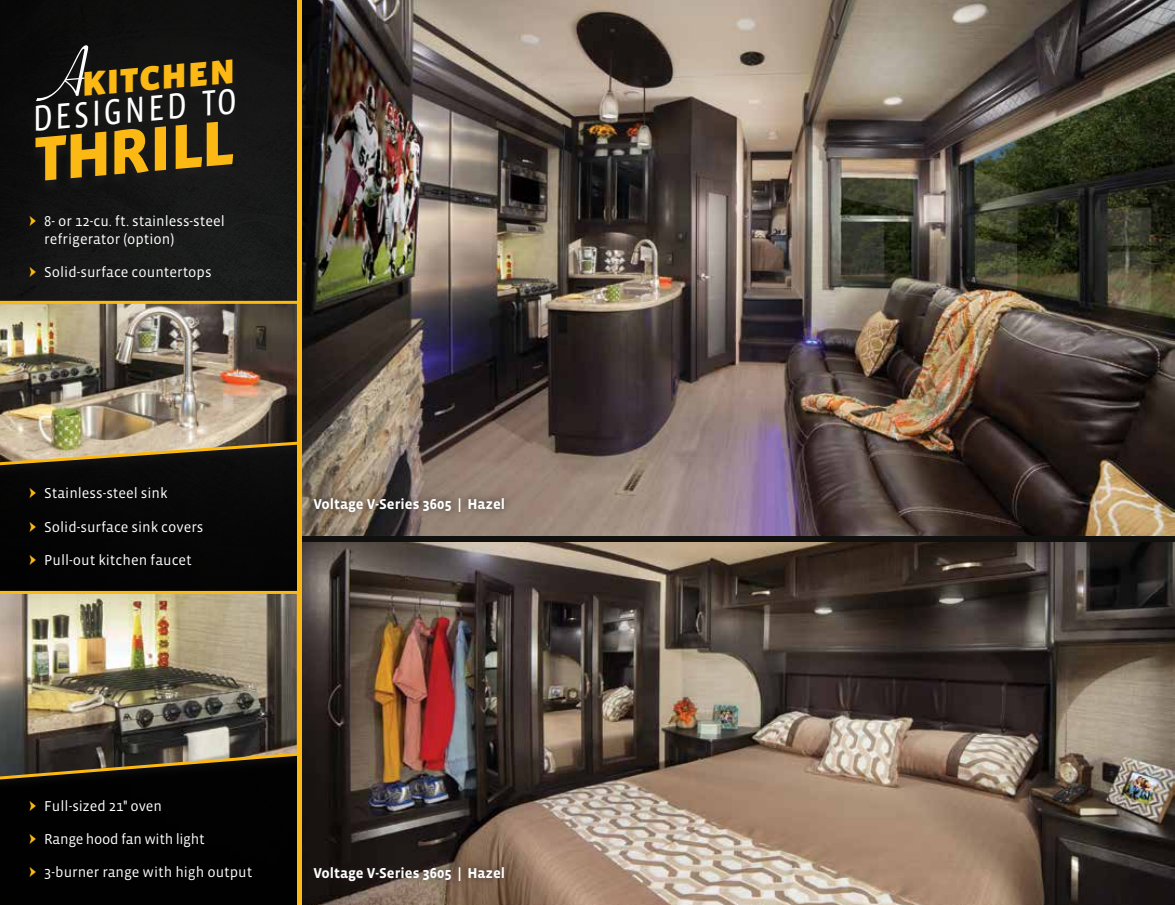
<style>
.page{position:relative;width:1175px;height:905px;background:#fff}
.page>*{position:absolute;margin:0;border:0;box-sizing:border-box;transform-origin:0 0}
.t1{font:700 79.5px "Vista Sans OT";color:#fdb913}
.t2{font:900 43.05px "Vista Sans OT";color:#fdb913}
.t3{font:36.75px "Vista Sans Nar";color:#fff}
.t4{font:14.7px/18px "Vista Sans OT";color:#fff}
.t5{font:700 14.7px "Vista Sans OT";color:#fff}
.t6{font:14.7px "Vista Sans OT";letter-spacing:-.02em;color:#fff}
.s1{font-family:"Savoye Let Plain";font-weight:400;font-size:75.6px;color:#fff}
.s2{color:#fdb913}
.s3{font-family:"Vista Sans Nar"}
</style>
<div class="page">
<div style="left:0;top:0;width:298px;height:904px;background:#231f20;opacity:.75"></div>
<div style="left:0;top:296px;width:318px;height:181px;background:#231f20;opacity:.43"></div>
<img style="left:0;top:299px;width:297px;height:168px">
<div style="left:0;top:586px;width:316px;height:205px;background:#020202"></div>
<img style="left:0;top:590px;width:297px;height:190px">
<div style="left:27px;top:45px;width:216px;height:150px;background:#161616"></div>
<svg style="left:1026px;top:535px;width:148px;height:7px"></svg>
<img style="left:301px;top:0;width:873px;height:535px">
<img style="left:301px;top:542px;width:873px;height:362px">
<div style="left:306px;top:490px;width:206px;height:29px;background:#231f20;opacity:.75"></div>
<div style="left:306px;top:859px;width:206px;height:29px;background:#231f20;opacity:.75"></div>
<hr style="left:297px;top:0;width:4px;height:904px;background:#fdb913">
<h2 class="t2" style="left:36px;top:63px;width:199px;rotate:-5deg"><span class="s1">a</span>kitchen</h2>
<h3 class="t3" style="left:31px;top:102px;width:205px;rotate:-5deg">designed to</h3>
<h1 class="t1" style="left:27px;top:114px;width:204px;rotate:-5deg">thrill</h1>
<p class="t4" style="left:44px;top:212px;width:182px;text-indent:-15px"><span class="s2">➤</span> 8- or 12-cu. ft. stainless-steel refrigerator (option)</p>
<p class="t4" style="left:29px;top:263px;width:184px"><span class="s2">➤</span> Solid-surface countertops</p>
<p class="t4" style="left:29px;top:484px;width:140px"><span class="s2">➤</span> Stainless-steel sink</p>
<p class="t4" style="left:29px;top:518px;width:176px"><span class="s2">➤</span> Solid-surface sink covers</p>
<p class="t4" style="left:29px;top:551px;width:164px"><span class="s2">➤</span> Pull-out kitchen faucet</p>
<p class="t5" style="left:313px;top:496px;width:193px">Voltage V-Series 3605 | Hazel</p>
<p class="t4" style="left:29px;top:797px;width:134px"><span class="s2">➤</span> Full-sized 21<span class="s3">"</span> oven</p>
<p class="t6" style="left:29px;top:831px;width:177px"><span class="s2">➤</span> Range hood fan with light</p>
<p class="t4" style="left:29px;top:863px;width:224px"><span class="s2">➤</span> 3-burner range with high output</p>
<p class="t5" style="left:313px;top:865px;width:193px">Voltage V-Series 3605 | Hazel</p>
</div>
